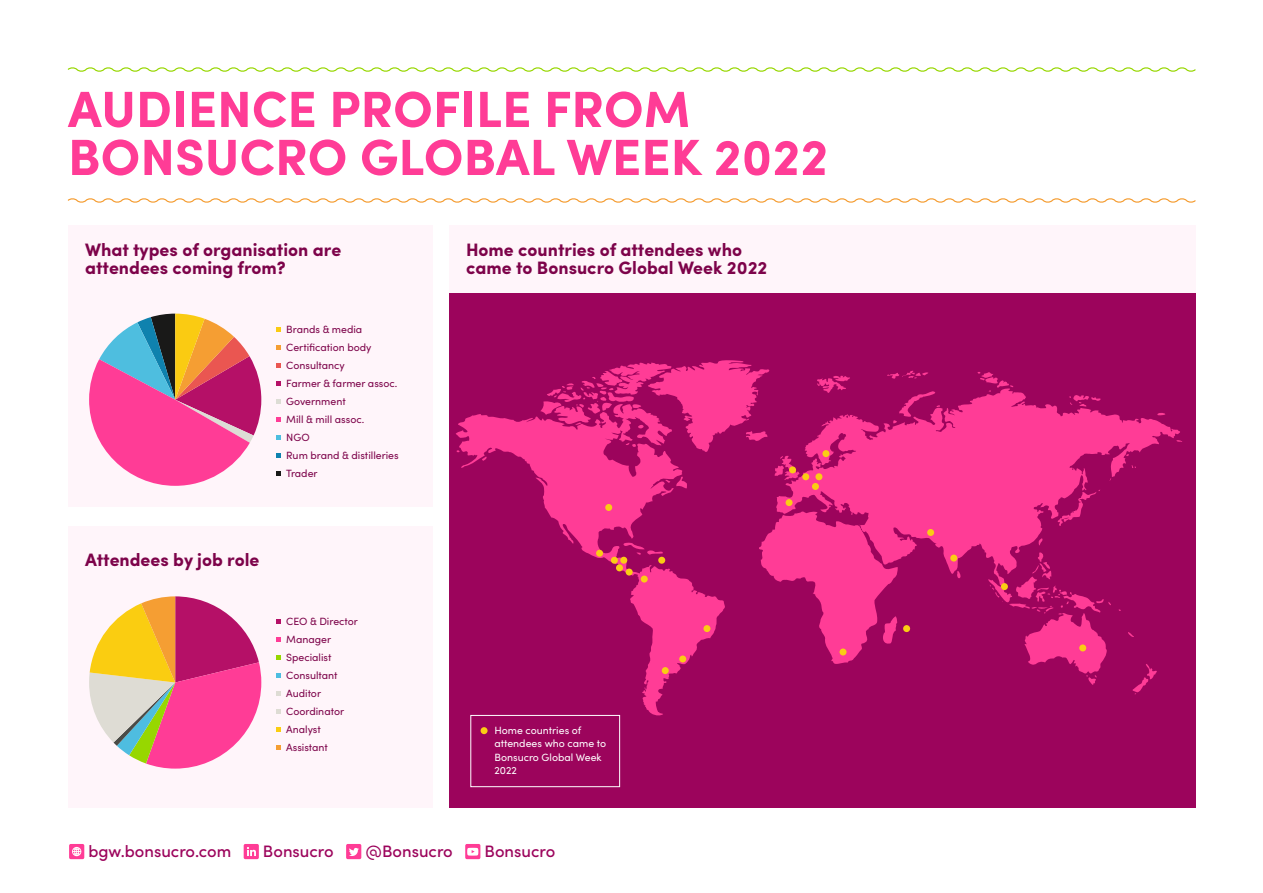
<style>
.page{position:relative;width:1263px;height:893px;background:#fff}
.page>*{position:absolute;margin:0;border:0;box-sizing:border-box;transform-origin:0 0}
.t1{font:700 51px/48px "Sofia Pro";color:#ff3c96}
.t2{font:700 18px/18px "Sofia Pro";color:#7d034a}
.t3{font:500 16.65px "Sofia Pro";color:#9c045c}
.t4{font:10.5px/18px "Sofia Pro";color:#7d034a}
.t5{font:10.5px/13.5px "Sofia Pro";color:#fff}
</style>
<div class="page">
<div style="left:68px;top:526px;width:364px;height:282px;background:#fff5fa"></div>
<div style="left:68px;top:225px;width:364px;height:282px;background:#fff5fa"></div>
<div style="left:449px;top:225px;width:746px;height:68px;background:#fff5fa"></div>
<svg style="left:67px;top:198px;width:1129px;height:5px"></svg>
<svg style="left:67px;top:67px;width:1129px;height:5px"></svg>
<svg style="left:89px;top:596px;width:172px;height:173px"></svg>
<svg style="left:89px;top:314px;width:172px;height:172px"></svg>
<svg style="left:276px;top:327px;width:5px;height:4px"></svg>
<svg style="left:276px;top:345px;width:5px;height:4px"></svg>
<svg style="left:276px;top:363px;width:5px;height:4px"></svg>
<svg style="left:276px;top:381px;width:5px;height:4px"></svg>
<svg style="left:276px;top:399px;width:5px;height:4px"></svg>
<svg style="left:276px;top:417px;width:5px;height:4px"></svg>
<svg style="left:276px;top:435px;width:5px;height:4px"></svg>
<svg style="left:276px;top:453px;width:5px;height:4px"></svg>
<svg style="left:276px;top:471px;width:5px;height:4px"></svg>
<svg style="left:276px;top:619px;width:5px;height:4px"></svg>
<svg style="left:276px;top:637px;width:5px;height:4px"></svg>
<svg style="left:276px;top:655px;width:5px;height:4px"></svg>
<svg style="left:276px;top:673px;width:5px;height:4px"></svg>
<svg style="left:276px;top:691px;width:5px;height:4px"></svg>
<svg style="left:276px;top:709px;width:5px;height:4px"></svg>
<svg style="left:276px;top:727px;width:5px;height:4px"></svg>
<svg style="left:276px;top:745px;width:5px;height:4px"></svg>
<div style="left:449px;top:293px;width:746px;height:515px;background:#9c045c"></div>
<svg style="left:456px;top:360px;width:726px;height:357px"></svg>
<div style="left:789px;top:466px;width:7px;height:7px;background:#facd14;border-radius:50%"></div>
<div style="left:815px;top:473px;width:7px;height:7px;background:#facd14;border-radius:50%"></div>
<div style="left:802px;top:473px;width:7px;height:7px;background:#facd14;border-radius:50%"></div>
<div style="left:785px;top:499px;width:7px;height:7px;background:#facd14;border-radius:50%"></div>
<div style="left:822px;top:450px;width:7px;height:7px;background:#facd14;border-radius:50%"></div>
<div style="left:839px;top:648px;width:7px;height:7px;background:#facd14;border-radius:50%"></div>
<div style="left:903px;top:625px;width:7px;height:7px;background:#facd14;border-radius:50%"></div>
<div style="left:812px;top:483px;width:7px;height:7px;background:#facd14;border-radius:50%"></div>
<div style="left:605px;top:504px;width:7px;height:7px;background:#facd14;border-radius:50%"></div>
<div style="left:950px;top:555px;width:7px;height:7px;background:#facd14;border-radius:50%"></div>
<div style="left:927px;top:529px;width:7px;height:7px;background:#facd14;border-radius:50%"></div>
<div style="left:1001px;top:583px;width:7px;height:7px;background:#facd14;border-radius:50%"></div>
<div style="left:611px;top:557px;width:7px;height:7px;background:#facd14;border-radius:50%"></div>
<div style="left:596px;top:550px;width:7px;height:7px;background:#facd14;border-radius:50%"></div>
<div style="left:616px;top:564px;width:7px;height:7px;background:#facd14;border-radius:50%"></div>
<div style="left:620px;top:557px;width:7px;height:7px;background:#facd14;border-radius:50%"></div>
<div style="left:626px;top:569px;width:7px;height:7px;background:#facd14;border-radius:50%"></div>
<div style="left:703px;top:625px;width:7px;height:7px;background:#facd14;border-radius:50%"></div>
<div style="left:679px;top:655px;width:7px;height:7px;background:#facd14;border-radius:50%"></div>
<div style="left:662px;top:667px;width:7px;height:7px;background:#facd14;border-radius:50%"></div>
<div style="left:658px;top:557px;width:7px;height:7px;background:#facd14;border-radius:50%"></div>
<div style="left:641px;top:576px;width:7px;height:7px;background:#facd14;border-radius:50%"></div>
<div style="left:1079px;top:644px;width:7px;height:7px;background:#facd14;border-radius:50%"></div>
<div style="left:471px;top:715px;width:149px;height:72px;border:1px solid #fff"></div>
<div style="left:481px;top:727px;width:7px;height:7px;background:#facd14;border-radius:50%"></div>
<svg style="left:69px;top:844px;width:15px;height:15px"></svg>
<svg style="left:244px;top:844px;width:15px;height:15px"></svg>
<svg style="left:346px;top:844px;width:15px;height:15px"></svg>
<svg style="left:465px;top:844px;width:15px;height:15px"></svg>
<h1 class="t1" style="left:68px;top:82px;width:762px">AUDIENCE PROFILE FROM<br>BONSUCRO GLOBAL WEEK 2022</h1>
<h2 class="t2" style="left:85px;top:239px;width:258px">What types of organisation are attendees coming from?</h2>
<h2 class="t2" style="left:466px;top:239px;width:303px">Home countries of attendees who came to Bonsucro Global Week 2022</h2>
<p class="t4" style="left:286px;top:320px;width:114px">Brands &amp; media<br>Certification body<br>Consultancy<br>Farmer &amp; farmer assoc.<br>Government<br>Mill &amp; mill assoc.<br>NGO<br>Rum brand &amp; distilleries<br>Trader</p>
<h2 class="t2" style="left:85px;top:549px;width:176px">Attendees by job role</h2>
<p class="t4" style="left:286px;top:612px;width:73px">CEO &amp; Director<br>Manager<br>Specialist<br>Consultant<br>Auditor<br>Coordinator<br>Analyst<br>Assistant</p>
<p class="t5" style="left:494px;top:723px;width:113px">Home countries of attendees who came to<br>Bonsucro Global Week<br>2022</p>
<h3 class="t3" style="left:88px;top:839px;width:144px">bgw.bonsucro.com</h3>
<h3 class="t3" style="left:263px;top:839px;width:72px">Bonsucro</h3>
<h3 class="t3" style="left:365px;top:839px;width:89px">@Bonsucro</h3>
<h3 class="t3" style="left:484px;top:839px;width:72px">Bonsucro</h3>
</div>
